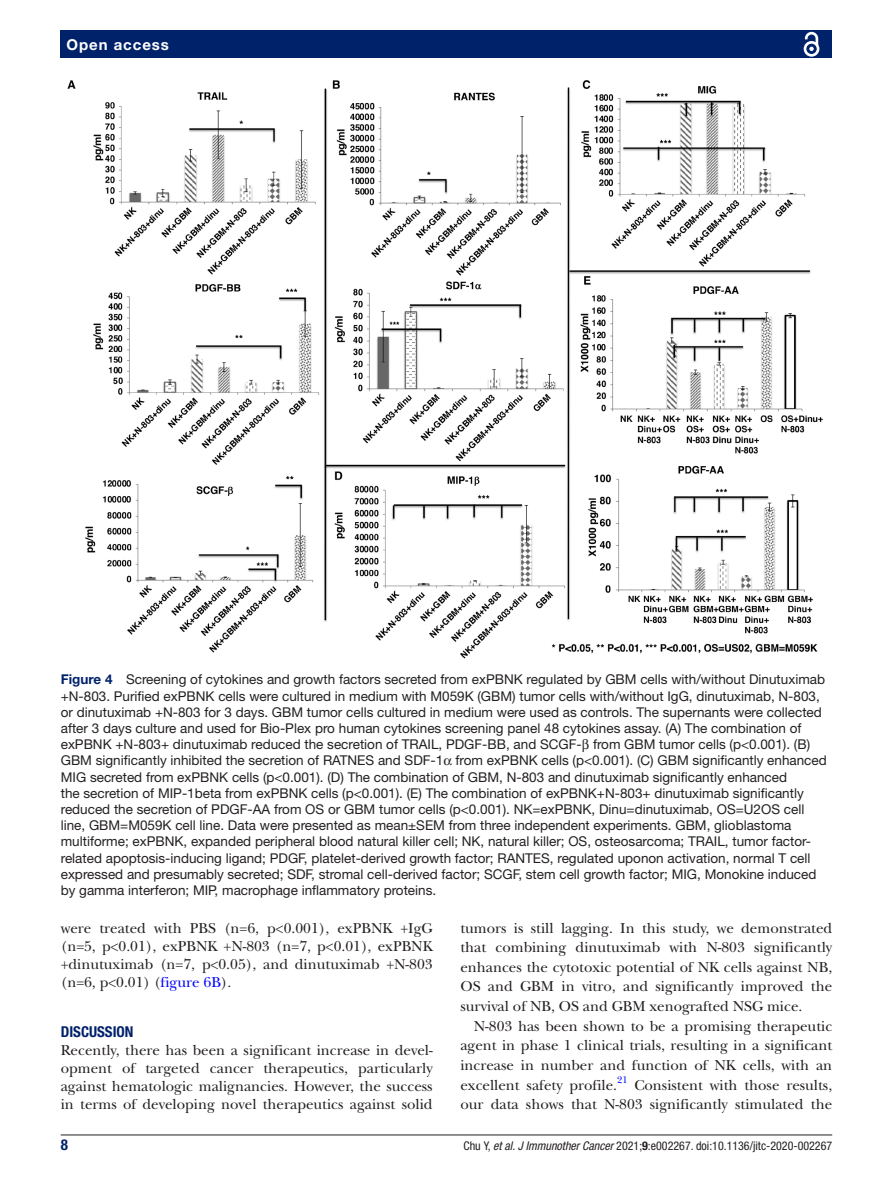
<style>
.page{position:relative;width:893px;height:1191px;background:#fff}
.page>*{position:absolute;margin:0;border:0;box-sizing:border-box;transform-origin:0 0}
.t1{font:15px/19.6px "New Baskerville";color:#231f20;text-align:justify}
.t2{font:700 condensed 15px "Helvetica Neue LT Std";color:#00226b}
.t3{font:700 15px "Helvetica Neue LT Std";letter-spacing:.065em;color:#fff}
.t4{font:13.5px/16.2px "Helvetica Neue LT Std";color:#231f20}
.t5{font:condensed 12px "Helvetica Neue LT Std";color:#231f20}
.t6{font:9.9px "New Baskerville";color:#00f}
.s1{font-weight:700;color:#00226b}
.s2{color:#00f}
.s3{font-style:italic}
.s4{font-weight:700}
</style>
<div class="page">
<hr style="left:61px;top:1134px;width:771px;height:1px;background:#231f20">
<div style="left:61px;top:31px;width:771px;height:27px;background:#00226b"></div>
<svg style="left:803px;top:31px;width:17px;height:26px"></svg>
<img style="left:67px;top:80px;width:756px;height:579px">
<p class="t3" style="left:66px;top:35px;width:104px">Open access</p>
<p class="t4" style="left:61px;top:671px;width:767px"><span class="s1">Figure 4</span> Screening of cytokines and growth factors secreted from exPBNK regulated by GBM cells with/without Dinutuximab +N-803. Purified exPBNK cells were cultured in medium with M059K (GBM) tumor cells with/without IgG, dinutuximab, N-803, or dinutuximab +N-803 for 3 days. GBM tumor cells cultured in medium were used as controls. The supernants were collected after 3 days culture and used for Bio-Plex pro human cytokines screening panel 48 cytokines assay. (A) The combination of exPBNK +N-803+ dinutuximab reduced the secretion of TRAIL, PDGF-BB, and SCGF- from GBM tumor cells (p&lt;0.001). (B)<br>GBM significantly inhibited the secretion of RATNES and SDF-1 from exPBNK cells (p&lt;0.001). (C) GBM significantly enhanced MIG secreted from exPBNK cells (p&lt;0.001). (D) The combination of GBM, N-803 and dinutuximab significantly enhanced<br>the secretion of MIP-1beta from exPBNK cells (p&lt;0.001). (E) The combination of exPBNK+N-803+ dinutuximab significantly reduced the secretion of PDGF-AA from OS or GBM tumor cells (p&lt;0.001). NK=exPBNK, Dinu=dinutuximab, OS=U2OS cell line, GBM=M059K cell line. Data were presented as mean±SEM from three independent experiments. GBM, glioblastoma multiforme; exPBNK, expanded peripheral blood natural killer cell; NK, natural killer; OS, osteosarcoma; TRAIL, tumor factor&shy;related apoptosis-inducing ligand; PDGF, platelet-derived growth factor; RANTES, regulated uponon activation, normal T cell expressed and presumably secreted; SDF, stromal cell-derived factor; SCGF, stem cell growth factor; MIG, Monokine induced by gamma interferon; MIP, macrophage inflammatory proteins.</p>
<p class="t1" style="left:61px;top:919px;width:373px;line-height:18px">were treated with PBS (n=6, p&lt;0.001), exPBNK +IgG (n=5, p&lt;0.01), exPBNK +N-803 (n=7, p&lt;0.01), exPBNK +dinutuximab (n=7, p&lt;0.05), and dinutuximab +N-803 (n=6, p&lt;0.01) (<span class="s2">figure 6B</span>).</p>
<p class="t2" style="left:61px;top:1023px;width:74px">DISCUSSION</p>
<p class="t1" style="left:61px;top:1041px;width:373px;line-height:18px">Recently, there has been a significant increase in devel&shy;opment of targeted cancer therapeutics, particularly against hematologic malignancies. However, the success in terms of developing novel therapeutics against solid</p>
<p class="t1" style="left:460px;top:918px;width:373px">tumors is still lagging. In this study, we demonstrated that combining dinutuximab with N-803 significantly enhances the cytotoxic potential of NK cells against NB, OS and GBM in vitro, and significantly improved the survival of NB, OS and GBM xenografted NSG mice.</p>
<p class="t1" style="left:460px;top:1016px;width:373px;text-indent:13px">N-803 has been shown to be a promising therapeutic agent in phase 1 clinical trials, resulting in a significant increase in number and function of NK cells, with an excellent safety profile.</p>
<p class="t6" style="left:617px;top:1073px;width:12px">21</p>
<p class="t1" style="left:460px;top:1075px;width:373px;text-align:right">Consistent with those results,<br>our data shows that N-803 significantly stimulated the</p>
<p class="t2" style="left:61px;top:1135px;width:9px">8</p>
<p class="t5" style="left:463px;top:1138px;width:370px">Chu Y, <span class="s3">et al</span>. <span class="s3">J Immunother Cancer</span> 2021;<span class="s4">9</span>:e002267. doi:10.1136/jitc-2020-002267</p>
</div>
